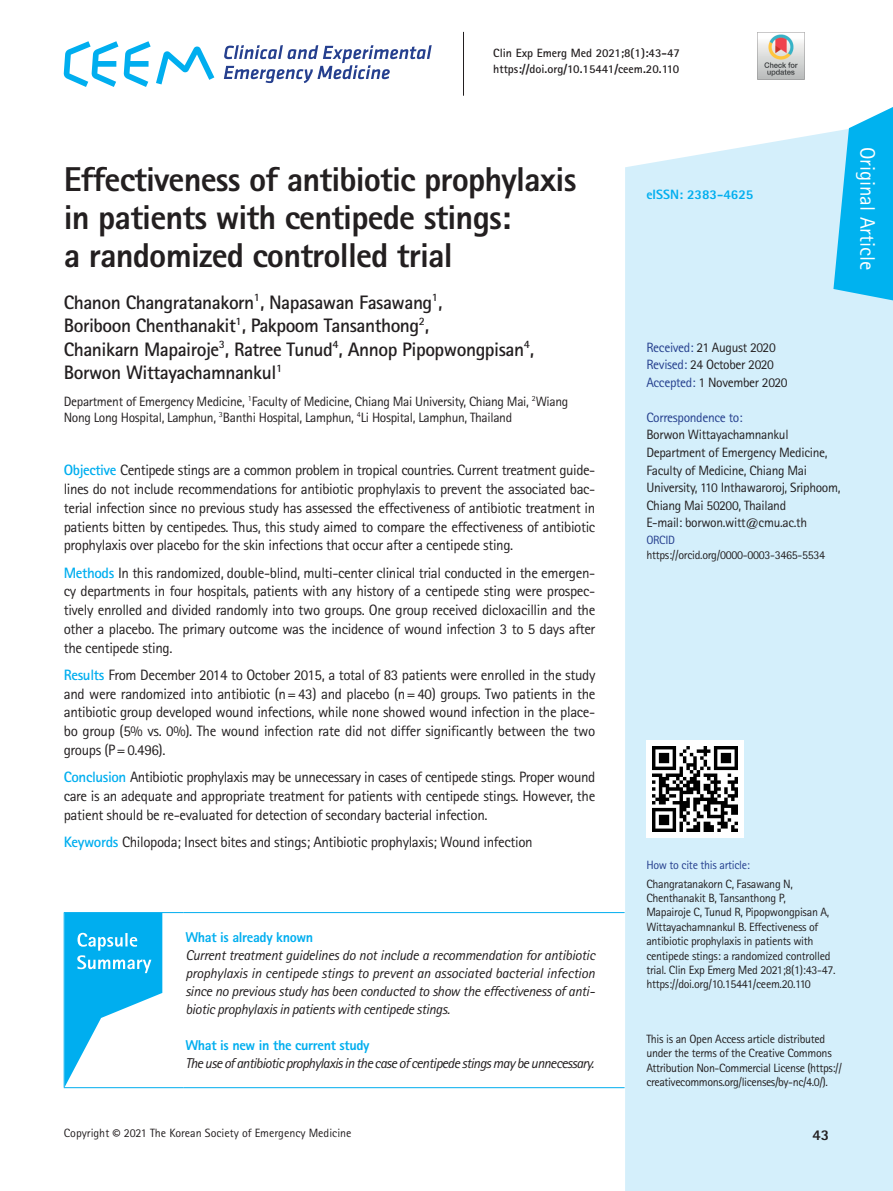
<style>
.page{position:relative;width:893px;height:1191px;background:#fff}
.page>*{position:absolute;margin:0;border:0;box-sizing:border-box;transform-origin:0 0}
.제목{font:800 34.5px/38px "Rotis Sans Serif Std";letter-spacing:-.025em;color:#231f20}
.t1{font:21px "Rotis Sans Serif Std";color:#fff}
.저자{font:700 19.5px/23.4px "Rotis Sans Serif Std";letter-spacing:-.025em;color:#231f20}
.초록{font:15px/18.8px "Rotis Sans Serif Std";letter-spacing:-.025em;color:#231f20;text-align:justify}
.t2{font:800 15px "Rotis Sans Serif Std";color:#231f20}
.요약_article_본문{font:italic 14.25px/18px "Rotis Sans Serif Std";letter-spacing:-.045em;color:#231f20;text-align:justify}
.요약_article_볼드{font:800 14.25px "Rotis Sans Serif Std";letter-spacing:-.025em;color:#00aeef}
.교신저자{font:13.5px/17.5px "Rotis Sans Serif Std";letter-spacing:-.025em;color:#231f20}
.소속{font:13.5px/16.2px "Rotis Sans Serif Std";letter-spacing:-.025em;color:#231f20}
.교신저자-2{font:13.5px "Rotis Sans Serif Std";letter-spacing:-.025em;color:#253f8e}
.t3{font:800 13.5px "Rotis Sans Serif Std";color:#00aeef}
.인용주소본문{font:12px/14.4px "Rotis Sans Serif Std";letter-spacing:-.025em;color:#231f20}
.잡지볼륨{font:700 12px "Rotis Sans Serif Std";color:#231f20}
.인용주소본문-2{font:12px "Rotis Sans Serif Std";color:#231f20}
.교신저자-3{font:12px "Rotis Sans Serif Std";letter-spacing:-.025em;color:#231f20}
.인용주소볼드{font:12px "Rotis Sans Serif Std";letter-spacing:-.025em;color:#253f8e}
.교신저자-4{font:12px "Rotis Sans Serif Std";letter-spacing:-.025em;color:#253f8e}
.s1{font-weight:700;color:#00aeef}
.s2{color:#253f8e}
.s3{font-family:"Myriad Pro";font-weight:700}
</style>
<div class="page">
<div style="left:625px;top:131px;width:268px;height:1060px;background:#d4effb"></div>
<svg style="left:833px;top:107px;width:60px;height:193px"></svg>
<svg style="left:64px;top:41px;width:54px;height:46px"></svg>
<svg style="left:124px;top:41px;width:90px;height:46px"></svg>
<svg style="left:224px;top:45px;width:208px;height:38px"></svg>
<hr style="left:463px;top:32px;width:1px;height:64px;background:#231f20">
<div style="left:646px;top:739px;width:98px;height:98px;background:#fff"></div>
<img style="left:653px;top:746px;width:85px;height:85px">
<hr style="left:64px;top:913px;width:1px;height:174px;background:#00aeef">
<hr style="left:183px;top:912px;width:442px;height:1px;background:#00aeef">
<hr style="left:183px;top:1087px;width:442px;height:1px;background:#00aeef">
<hr style="left:64px;top:912px;width:119px;height:1px;background:#00aeef">
<hr style="left:64px;top:1087px;width:119px;height:1px;background:#00aeef">
<svg style="left:65px;top:913px;width:97px;height:174px"></svg>
<img style="left:758px;top:32px;width:46px;height:47px">
<p class="잡지볼륨" style="left:493px;top:45px;width:188px">Clin Exp Emerg Med 2021;8(1):43-47</p>
<p class="잡지볼륨" style="left:493px;top:62px;width:187px">https://doi.org/10.15441/ceem.20.110</p>
<p class="제목" style="left:64px;top:160px;width:514px">Effectiveness of antibiotic prophylaxis in patients with centipede stings:<br>a randomized controlled trial</p>
<p class="저자" style="left:64px;top:290px;width:472px">Chanon Changratanakorn<sup>1</sup>, Napasawan Fasawang<sup>1</sup>,<br>Boriboon Chenthanakit<sup>1</sup>, Pakpoom Tansanthong<sup>2</sup>,<br>Chanikarn Mapairoje<sup>3</sup>, Ratree Tunud<sup>4</sup>, Annop Pipopwongpisan<sup>4</sup>, Borwon Wittayachamnankul<sup>1</sup></p>
<p class="소속" style="left:64px;top:393px;width:506px">Department of Emergency Medicine, <sup>1</sup>Faculty of Medicine, Chiang Mai University, Chiang Mai, <sup>2</sup>Wiang<br>Nong Long Hospital, Lamphun, <sup>3</sup>Banthi Hospital, Lamphun, <sup>4</sup>Li Hospital, Lamphun, Thailand</p>
<p class="초록" style="left:64px;top:461px;width:533px"><span class="s1">Objective</span> Centipede stings are a common problem in tropical countries. Current treatment guide&shy;lines do not include recommendations for antibiotic prophylaxis to prevent the associated bac&shy;terial infection since no previous study has assessed the effectiveness of antibiotic treatment in patients bitten by centipedes. Thus, this study aimed to compare the effectiveness of antibiotic prophylaxis over placebo for the skin infections that occur after a centipede sting.</p>
<p class="초록" style="left:64px;top:563px;width:533px"><span class="s1">Methods</span> In this randomized, double-blind, multi-center clinical trial conducted in the emergen&shy;cy departments in four hospitals, patients with any history of a centipede sting were prospec&shy;tively enrolled and divided randomly into two groups. One group received dicloxacillin and the other a placebo. The primary outcome was the incidence of wound infection 3 to 5 days after the centipede sting.</p>
<p class="초록" style="left:64px;top:665px;width:533px"><span class="s1">Results</span> From December 2014 to October 2015, a total of 83 patients were enrolled in the study and were randomized into antibiotic (n=43) and placebo (n=40) groups. Two patients in the antibiotic group developed wound infections, while none showed wound infection in the place&shy;bo group (5% vs. 0%). The wound infection rate did not differ significantly between the two groups (P=0.496).</p>
<p class="초록" style="left:64px;top:767px;width:533px"><span class="s1">Conclusion</span> Antibiotic prophylaxis may be unnecessary in cases of centipede stings. Proper wound care is an adequate and appropriate treatment for patients with centipede stings. However, the patient should be re-evaluated for detection of secondary bacterial infection.</p>
<p class="초록" style="left:64px;top:832px;width:470px"><span class="s1">Keywords</span> Chilopoda; Insect bites and stings; Antibiotic prophylaxis; Wound infection</p>
<p class="요약_article_볼드" style="left:185px;top:927px;width:129px">What is already known</p>
<p class="요약_article_본문" style="left:185px;top:946px;width:411px">Current treatment guidelines do not include a recommendation for antibiotic prophylaxis in centipede stings to prevent an associated bacterial infection since no previous study has been conducted to show the effectiveness of anti&shy;biotic prophylaxis in patients with centipede stings.</p>
<p class="요약_article_볼드" style="left:185px;top:1035px;width:186px">What is new in the current study</p>
<p class="요약_article_본문" style="left:185px;top:1054px;width:410px">The use of antibiotic prophylaxis in the case of centipede stings may be unnecessary.</p>
<p class="t3" style="left:646px;top:185px;width:109px">eISSN: 2383-4625</p>
<p class="t1" style="left:880px;top:147px;width:125px;rotate:90deg">Original Article</p>
<p class="교신저자" style="left:646px;top:338px;width:131px"><span class="s2">Received:</span> 21 August 2020</p>
<p class="교신저자" style="left:646px;top:356px;width:129px"><span class="s2">Revised:</span> 24 October 2020</p>
<p class="교신저자" style="left:646px;top:373px;width:143px"><span class="s2">Accepted:</span> 1 November 2020</p>
<p class="교신저자-2" style="left:646px;top:409px;width:98px">Correspondence to:</p>
<p class="교신저자" style="left:646px;top:426px;width:144px">Borwon Wittayachamnankul</p>
<p class="교신저자" style="left:646px;top:443px;width:196px">Department of Emergency Medicine, Faculty of Medicine, Chiang Mai University, 110 Inthawaroroj, Sriphoom, Chiang Mai 50200, Thailand</p>
<p class="교신저자" style="left:646px;top:514px;width:162px">E-mail: borwon.witt@cmu.ac.th</p>
<p class="교신저자-4" style="left:646px;top:532px;width:30px">ORCID</p>
<p class="교신저자-3" style="left:646px;top:548px;width:180px">https://orcid.org/0000-0003-3465-5534</p>
<p class="인용주소볼드" style="left:646px;top:857px;width:105px">How to cite this article:</p>
<p class="인용주소본문" style="left:646px;top:876px;width:191px">Changratanakorn C, Fasawang N, Chenthanakit B, Tansanthong P,<br>Mapairoje C, Tunud R, Pipopwongpisan A, Wittayachamnankul B. Effectiveness of antibiotic prophylaxis in patients with centipede stings: a randomized controlled trial. Clin Exp Emerg Med 2021;8(1):43-47. https://doi.org/10.15441/ceem.20.110</p>
<p class="인용주소본문" style="left:646px;top:1031px;width:197px">This is an Open Access article distributed under the terms of the Creative Commons Attribution Non-Commercial License (https:// creativecommons.org/licenses/by-nc/4.0/).</p>
<p class="인용주소본문-2" style="left:64px;top:1126px;width:289px">Copyright <span class="s3">©</span> 2021 The Korean Society of Emergency Medicine</p>
<p class="t2" style="left:812px;top:1125px;width:18px">43</p>
</div>
